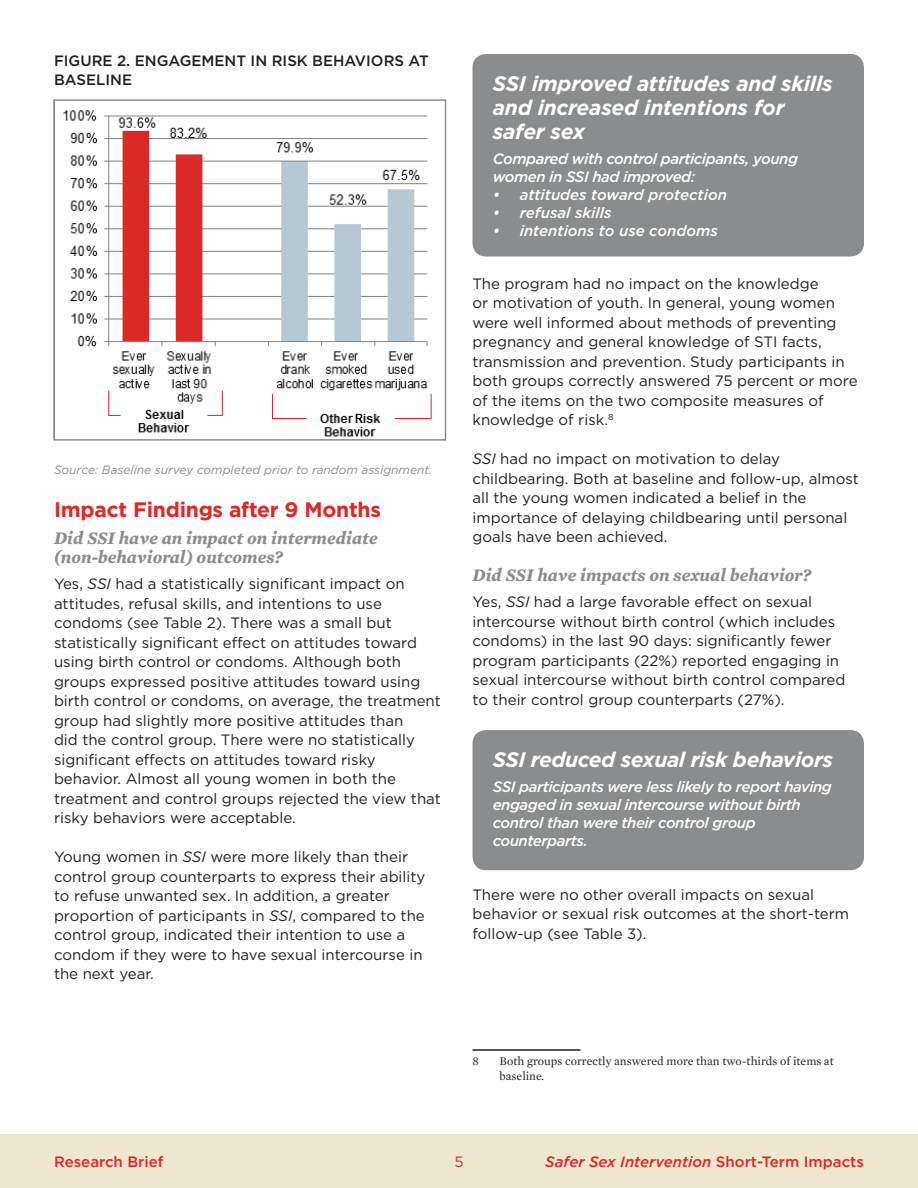
<style>
.page{position:relative;width:918px;height:1188px;background:#fff}
.page>*{position:absolute;margin:0;border:0;box-sizing:border-box;transform-origin:0 0}
.t1{font:italic 700 21px/24px "Gotham";letter-spacing:-.01em;color:#fff}
.t2{font:700 21px "Gotham";letter-spacing:-.01em;color:#e32525}
.t3{font:italic 700 18px/19.5px "Mercury Text G1";color:#8b8c8d}
.t4{font:15px/19.5px "Gotham";color:#231f20}
.t5{font:italic 500 15px/18px "Gotham";letter-spacing:-.03em;color:#fff}
.t6{font:italic 500 15px "Gotham";color:#fff}
.t7{font:500 15px/19.5px "Gotham";color:#231f20}
.t8{font:italic 500 15px "Gotham";color:#e32525}
.t9{font:500 15px "Gotham";color:#e32525}
.t10{font:15px "Gotham";color:#e32525}
.t11{font:12px/15px "Mercury Text G1";color:#231f20}
.t12{font:italic 12px "Gotham";color:#8b8c8d}
.s1{font-style:italic}
.s2{font-style:normal}
</style>
<div class="page">
<div style="left:0;top:1134px;width:918px;height:54px;background:#efe7cf"></div>
<hr style="left:472px;top:1049px;width:108px;height:2px;background:#231f20">
<img style="left:63px;top:110px;width:369px;height:327px">
<div style="left:53px;top:99px;width:393px;height:342px;border:2px solid #8b8c8d"></div>
<div style="left:472px;top:54px;width:392px;height:202px;background:#8b8c8d;border-radius:14px"></div>
<div style="left:472px;top:730px;width:392px;height:140px;background:#8b8c8d;border-radius:14px"></div>
<p class="t7" style="left:54px;top:51px;width:376px">FIGURE 2. ENGAGEMENT IN RISK BEHAVIORS AT<br>BASELINE</p>
<p class="t12" style="left:54px;top:462px;width:380px">Source: Baseline survey completed prior to random assignment.</p>
<h2 class="t2" style="left:54px;top:496px;width:328px">Impact Findings after 9 Months</h2>
<h3 class="t3" style="left:54px;top:527px;width:326px">Did SSI have an impact on intermediate (non-behavioral) outcomes?</h3>
<p class="t4" style="left:54px;top:574px;width:388px">Yes, <span class="s1">SSI</span> had a statistically significant impact on attitudes, refusal skills, and intentions to use condoms (see Table 2). There was a small but statistically significant effect on attitudes toward using birth control or condoms. Although both groups expressed positive attitudes toward using birth control or condoms, on average, the treatment group had slightly more positive attitudes than<br>did the control group. There were no statistically significant effects on attitudes toward risky behavior. Almost all young women in both the treatment and control groups rejected the view that risky behaviors were acceptable.</p>
<p class="t4" style="left:54px;top:847px;width:373px">Young women in <span class="s1">SSI</span> were more likely than their control group counterparts to express their ability to refuse unwanted sex. In addition, a greater proportion of participants in <span class="s1">SSI</span>, compared to the control group, indicated their intention to use a condom if they were to have sexual intercourse in the next year.</p>
<p class="t1" style="left:493px;top:71px;width:341px">SSI improved attitudes and skills and increased intentions for safer sex</p>
<p class="t5" style="left:493px;top:149px;width:307px">Compared with control participants, young women in SSI had improved:</p>
<p class="t6" style="left:493px;top:185px;width:236px">• attitudes toward protection</p>
<p class="t6" style="left:493px;top:203px;width:120px">• refusal skills</p>
<p class="t6" style="left:493px;top:221px;width:227px">• intentions to use condoms</p>
<p class="t4" style="left:472px;top:273px;width:387px">The program had no impact on the knowledge<br>or motivation of youth. In general, young women were well informed about methods of preventing pregnancy and general knowledge of STI facts, transmission and prevention. Study participants in both groups correctly answered 75 percent or more of the items on the two composite measures of knowledge of risk.<sup>8</sup></p>
<p class="t4" style="left:473px;top:449px;width:388px"><span class="s1">SSI</span> had no impact on motivation to delay childbearing. Both at baseline and follow-up, almost all the young women indicated a belief in the importance of delaying childbearing until personal goals have been achieved.</p>
<h3 class="t3" style="left:472px;top:565px;width:340px">Did SSI have impacts on sexual behavior?</h3>
<p class="t4" style="left:472px;top:592px;width:374px">Yes, <span class="s1">SSI</span> had a large favorable effect on sexual intercourse without birth control (which includes condoms) in the last 90 days: significantly fewer program participants (22%) reported engaging in sexual intercourse without birth control compared to their control group counterparts (27%).</p>
<p class="t1" style="left:493px;top:748px;width:342px">SSI reduced sexual risk behaviors</p>
<p class="t5" style="left:493px;top:777px;width:341px">SSI participants were less likely to report having engaged in sexual intercourse without birth control than were their control group counterparts.</p>
<p class="t4" style="left:472px;top:885px;width:378px">There were no other overall impacts on sexual behavior or sexual risk outcomes at the short-term follow-up (see Table 3).</p>
<p class="t11" style="left:472px;top:1053px;width:8px">8</p>
<p class="t11" style="left:500px;top:1053px;width:336px">Both groups correctly answered more than two-thirds of items at baseline.</p>
<p class="t9" style="left:54px;top:1152px;width:111px">Research Brief</p>
<p class="t10" style="left:454px;top:1152px;width:11px">5</p>
<p class="t8" style="left:545px;top:1152px;width:320px">Safer Sex Intervention <span class="s2">Short-Term Impacts</span></p>
</div>
